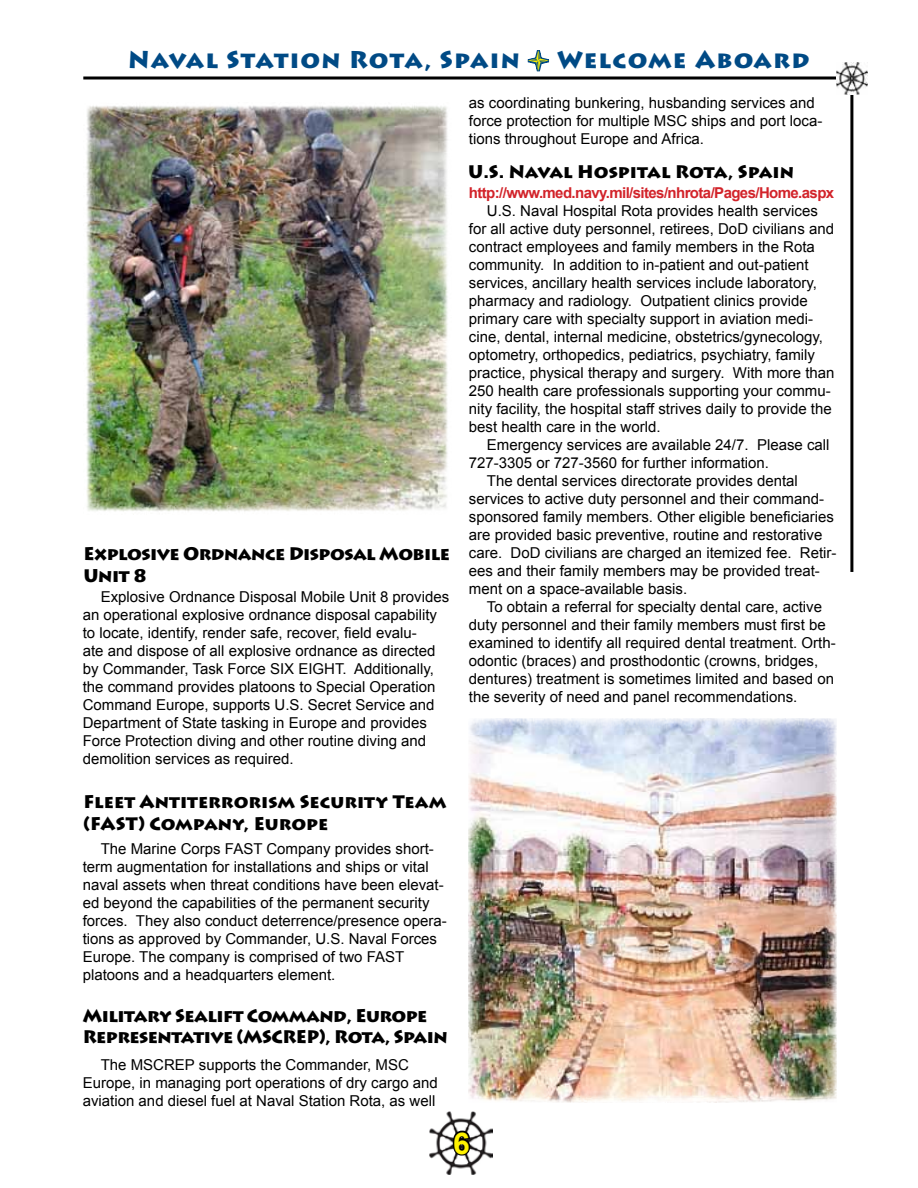
<style>
.page{position:relative;width:918px;height:1188px;background:#fff}
.page>*{position:absolute;margin:0;border:0;box-sizing:border-box;transform-origin:0 0}
.t1{font:700 30px "Arial";color:#fff200}
.t2{font:900 24px "Lithos Pro";letter-spacing:.05em;color:#004a85}
.t3{font:900 18px/21.6px "Lithos Pro";letter-spacing:-.03em;color:#000}
.t4{font:900 18px/21.6px "Lithos Pro";color:#000}
.t5{font:15px/18px "Arial";color:#000}
.t6{font:700 15px "Arial";letter-spacing:-.04em;color:#d2232a}
.s1{color:#fff200}
</style>
<div class="page">
<img style="left:430px;top:1111px;width:63px;height:64px">
<svg style="left:83px;top:76px;width:753px;height:4px;background:#3f3f3f"></svg>
<hr style="left:850px;top:92px;width:3px;height:480px;background:#000">
<img style="left:836px;top:63px;width:32px;height:32px">
<svg style="left:515px;top:50px;width:58px;height:30px"></svg>
<img style="left:86px;top:105px;width:362px;height:407px">
<img style="left:468px;top:718px;width:368px;height:384px">
<svg style="left:451px;top:1129px;width:21px;height:28px"></svg>
<h2 class="t2" style="left:128px;top:45px;width:683px">Naval Station Rota, Spain <span class="s1">●</span> Welcome Aboard</h2>
<p class="t3" style="left:83px;top:544px;width:368px">Explosive Ordnance Disposal Mobile<br>Unit 8</p>
<p class="t5" style="left:83px;top:588px;width:368px;text-indent:18px">Explosive Ordnance Disposal Mobile Unit 8 provides an operational explosive ordnance disposal capability to locate, identify, render safe, recover, field evalu-<br>ate and dispose of all explosive ordnance as directed by Commander, Task Force SIX EIGHT. Additionally, the command provides platoons to Special Operation Command Europe, supports U.S. Secret Service and Department of State tasking in Europe and provides Force Protection diving and other routine diving and demolition services as required.</p>
<p class="t4" style="left:83px;top:792px;width:365px">Fleet Antiterrorism Security Team (FAST) Company, Europe</p>
<p class="t5" style="left:83px;top:840px;width:366px;text-indent:18px">The Marine Corps FAST Company provides short&shy;term augmentation for installations and ships or vital naval assets when threat conditions have been elevat&shy;ed beyond the capabilities of the permanent security forces. They also conduct deterrence/presence opera&shy;tions as approved by Commander, U.S. Naval Forces Europe. The company is comprised of two FAST platoons and a headquarters element.</p>
<p class="t3" style="left:83px;top:1005px;width:367px">Military Sealift Command, Europe<br>Representative (MSCREP), Rota, Spain</p>
<p class="t5" style="left:83px;top:1056px;width:357px;text-indent:18px">The MSCREP supports the Commander, MSC<br>Europe, in managing port operations of dry cargo and aviation and diesel fuel at Naval Station Rota, as well</p>
<p class="t5" style="left:469px;top:94px;width:355px">as coordinating bunkering, husbanding services and force protection for multiple MSC ships and port loca&shy;tions throughout Europe and Africa.</p>
<p class="t6" style="left:469px;top:183px;width:367px">http://www.med.navy.mil/sites/nhrota/Pages/Home.aspx</p>
<p class="t5" style="left:469px;top:202px;width:367px;text-indent:18px">U.S. Naval Hospital Rota provides health services for all active duty personnel, retirees, DoD civilians and contract employees and family members in the Rota community. In addition to in-patient and out-patient services, ancillary health services include laboratory, pharmacy and radiology. Outpatient clinics provide primary care with specialty support in aviation medi&shy;cine, dental, internal medicine, obstetrics/gynecology, optometry, orthopedics, pediatrics, psychiatry, family practice, physical therapy and surgery. With more than 250 health care professionals supporting your commu&shy;nity facility, the hospital staff strives daily to provide the best health care in the world.</p>
<p class="t5" style="left:487px;top:436px;width:344px">Emergency services are available 24/7. Please call</p>
<p class="t5" style="left:469px;top:454px;width:302px">727-3305 or 727-3560 for further information.</p>
<p class="t5" style="left:487px;top:472px;width:312px">The dental services directorate provides dental</p>
<p class="t5" style="left:469px;top:490px;width:357px">services to active duty personnel and their command-</p>
<p class="t5" style="left:469px;top:508px;width:367px">sponsored family members. Other eligible beneficiaries</p>
<p class="t5" style="left:469px;top:526px;width:355px">are provided basic preventive, routine and restorative</p>
<p class="t5" style="left:469px;top:544px;width:369px">care. DoD civilians are charged an itemized fee. Retir-</p>
<p class="t5" style="left:469px;top:562px;width:352px">ees and their family members may be provided treat-</p>
<p class="t5" style="left:469px;top:580px;width:220px">ment on a space-available basis.</p>
<p class="t5" style="left:487px;top:598px;width:337px">To obtain a referral for specialty dental care, active</p>
<p class="t5" style="left:469px;top:616px;width:358px">duty personnel and their family members must first be</p>
<p class="t5" style="left:469px;top:634px;width:368px">examined to identify all required dental treatment. Orth-</p>
<p class="t5" style="left:469px;top:652px;width:351px">odontic (braces) and prosthodontic (crowns, bridges,</p>
<p class="t5" style="left:469px;top:670px;width:367px">dentures) treatment is sometimes limited and based on</p>
<p class="t5" style="left:469px;top:688px;width:330px">the severity of need and panel recommendations.</p>
<p class="t4" style="left:468px;top:161px;width:328px">U.S. Naval Hospital Rota, Spain</p>
<h1 class="t1" style="left:453px;top:1123px;width:18px">6</h1>
</div>
